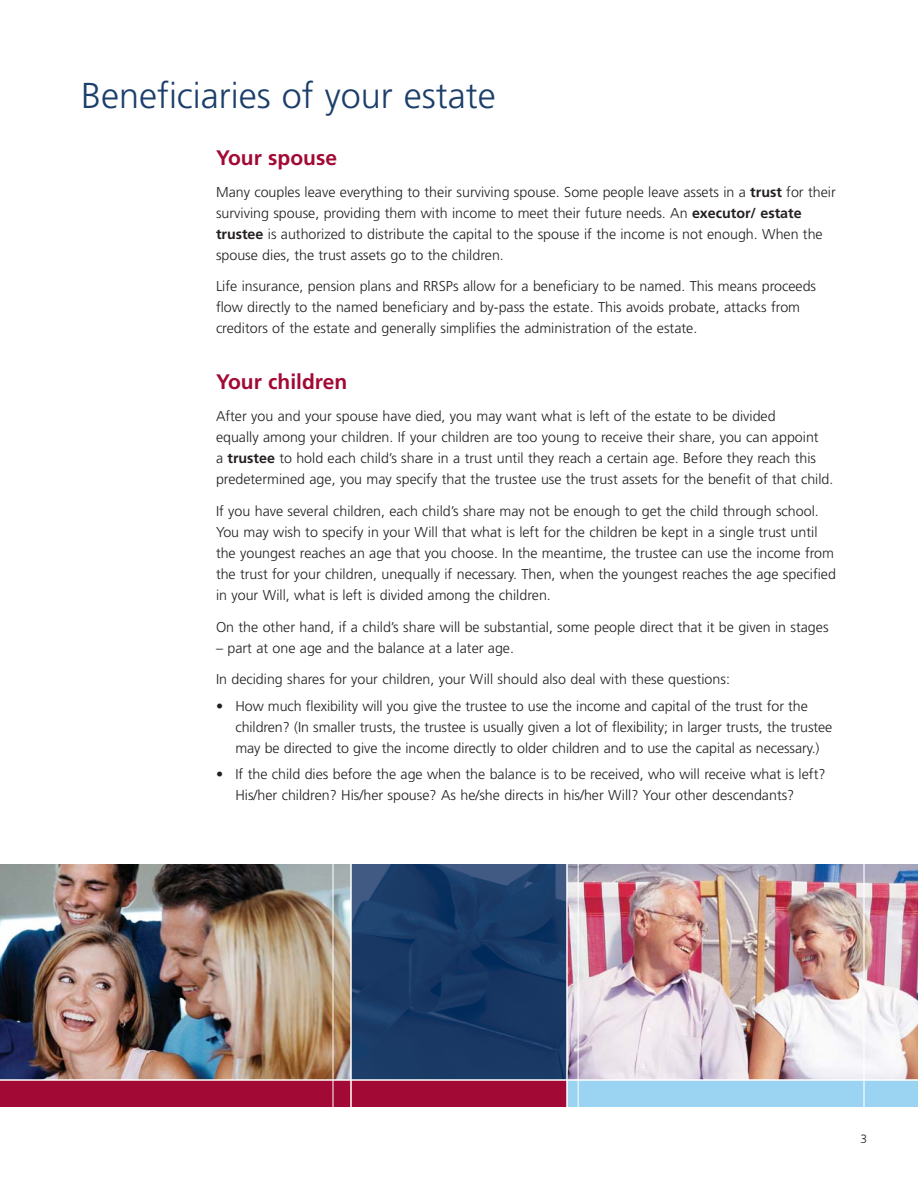
<style>
.page{position:relative;width:918px;height:1188px;background:#fff}
.page>*{position:absolute;margin:0;border:0;box-sizing:border-box;transform-origin:0 0}
.t1{font:300 36px "Frutiger";color:#1b3e6a}
.t2{font:700 21px "Frutiger";color:#a20a35}
.t3{font:300 14.25px/21px "Frutiger";color:#231f20}
.t4{font:300 12px "Frutiger";color:#231f20}
.s1{font-weight:700}
</style>
<div class="page">
<img style="left:0;top:864px;width:350px;height:215px">
<svg style="left:352px;top:864px;width:214px;height:215px;background:#1a3a67"></svg>
<img style="left:568px;top:864px;width:350px;height:215px">
<div style="left:0;top:1080px;width:567px;height:27px;background:#a20a35"></div>
<div style="left:567px;top:1080px;width:351px;height:27px;background:#9bd4f3"></div>
<hr style="left:0;top:1079px;width:918px;height:2px;background:#fff">
<hr style="left:350px;top:864px;width:2px;height:243px;background:#fff">
<hr style="left:566px;top:864px;width:2px;height:243px;background:#fff">
<hr style="left:333px;top:864px;width:1px;height:243px;background:#fff">
<hr style="left:578px;top:864px;width:1px;height:243px;background:#fff">
<hr style="left:863px;top:864px;width:2px;height:243px;background:#fff">
<h1 class="t1" style="left:81px;top:81px;width:416px">Beneficiaries of your estate</h1>
<h2 class="t2" style="left:216px;top:149px;width:123px">Your spouse</h2>
<p class="t3" style="left:216px;top:182px;width:621px">Many couples leave everything to their surviving spouse. Some people leave assets in a <span class="s1">trust</span> for their surviving spouse, providing them with income to meet their future needs. An <span class="s1">executor/ estate trustee</span> is authorized to distribute the capital to the spouse if the income is not enough. When the spouse dies, the trust assets go to the children.</p>
<p class="t3" style="left:216px;top:277px;width:602px">Life insurance, pension plans and RRSPs allow for a beneficiary to be named. This means proceeds flow directly to the named beneficiary and by-pass the estate. This avoids probate, attacks from creditors of the estate and generally simplifies the administration of the estate.</p>
<h2 class="t2" style="left:216px;top:373px;width:133px">Your children</h2>
<p class="t3" style="left:216px;top:407px;width:619px">After you and your spouse have died, you may want what is left of the estate to be divided<br>equally among your children. If your children are too young to receive their share, you can appoint<br>a <span class="s1">trustee</span> to hold each child’s share in a trust until they reach a certain age. Before they reach this predetermined age, you may specify that the trustee use the trust assets for the benefit of that child.</p>
<p class="t3" style="left:216px;top:501px;width:621px">If you have several children, each child’s share may not be enough to get the child through school.<br>You may wish to specify in your Will that what is left for the children be kept in a single trust until the youngest reaches an age that you choose. In the meantime, the trustee can use the income from the trust for your children, unequally if necessary. Then, when the youngest reaches the age specified in your Will, what is left is divided among the children.</p>
<p class="t3" style="left:216px;top:617px;width:614px">On the other hand, if a child’s share will be substantial, some people direct that it be given in stages</p>
<p class="t3" style="left:216px;top:638px;width:300px">– part at one age and the balance at a later age.</p>
<p class="t3" style="left:216px;top:670px;width:515px">In deciding shares for your children, your Will should also deal with these questions:</p>
<p class="t3" style="left:235px;top:696px;width:598px;text-indent:-19px">• How much flexibility will you give the trustee to use the income and capital of the trust for the children? (In smaller trusts, the trustee is usually given a lot of flexibility; in larger trusts, the trustee may be directed to give the income directly to older children and to use the capital as necessary.)</p>
<p class="t3" style="left:235px;top:765px;width:592px;text-indent:-19px">• If the child dies before the age when the balance is to be received, who will receive what is left?<br>His/her children? His/her spouse? As he/she directs in his/her Will? Your other descendants?</p>
<p class="t4" style="left:861px;top:1134px;width:8px">3</p>
</div>
